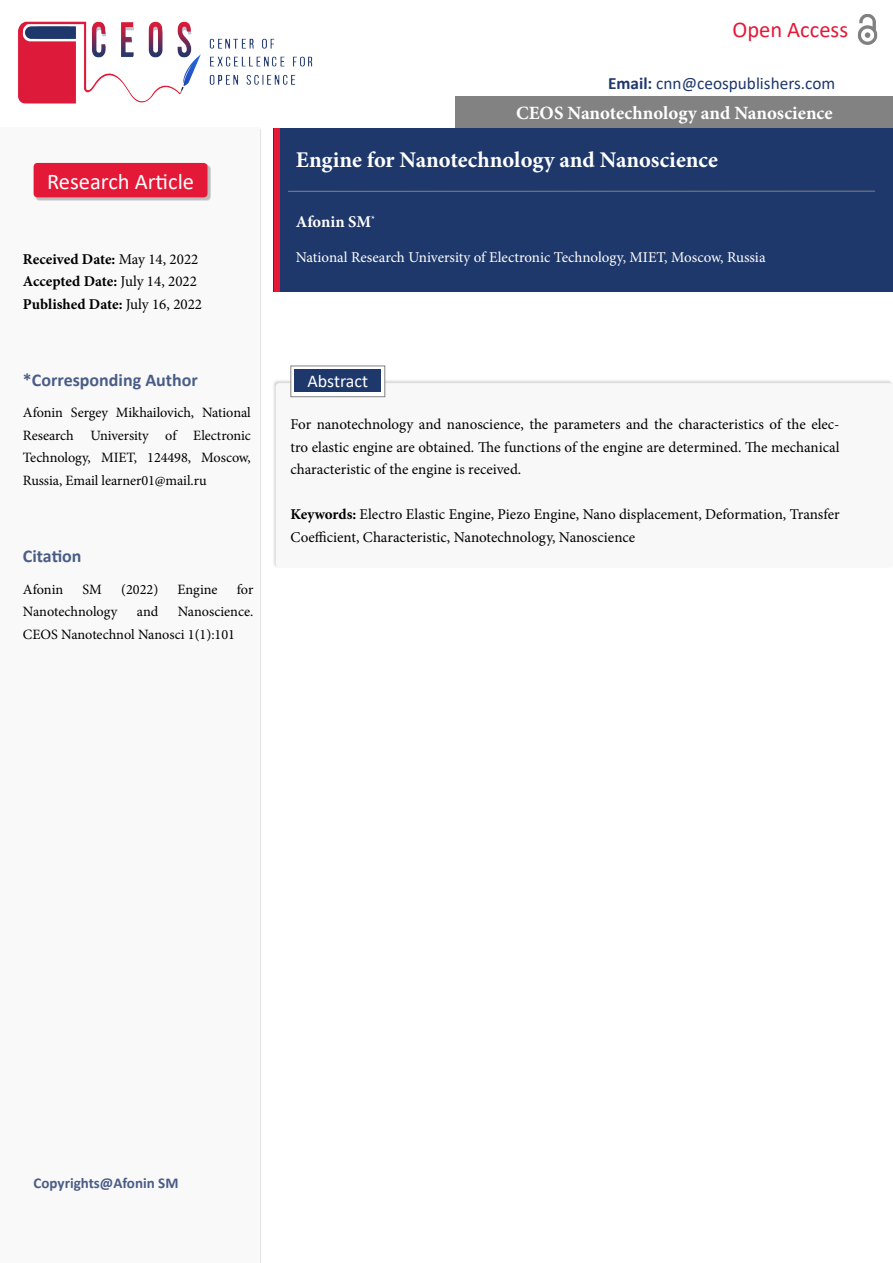
<style>
.page{position:relative;width:893px;height:1263px;background:#fff}
.page>*{position:absolute;margin:0;border:0;box-sizing:border-box;transform-origin:0 0}
.t1{font:700 22.5px "Minion Pro";color:#fff}
.t2{font:22.5px "Calibri";color:#fff}
.t3{font:22.5px "Calibri";color:#e51837}
.t4{font:700 18.75px "Minion Pro";color:#fff}
.t5{font:700 18px "Calibri";color:#4a5d87}
.t6{font:18px "Calibri";color:#fff}
.t7{font:17.25px "Calibri";color:#1e386b}
.t8{font:700 16.5px "Minion Pro";letter-spacing:-.01em;color:#fff}
.t9{font:15px/22.5px "Minion Pro";color:#000;text-align:justify}
.t10{font:700 15px/22.5px "Minion Pro";color:#000}
.t11{font:15px "Minion Pro";color:#fff}
.t12{font:700 15px "Calibri";color:#4a5d87}
.t13{font:14.25px/22.5px "Minion Pro";letter-spacing:-.005em;color:#000;text-align:justify}
.s1{font-weight:400}
.s2{font-weight:700}
</style>
<div class="page">
<img style="left:857px;top:15px;width:21px;height:30px">
<div style="left:0;top:128px;width:259px;height:1135px;background:#f9f9f9"></div>
<div style="left:35px;top:165px;width:175px;height:36px;background:#828282;opacity:.5"></div>
<div style="left:34px;top:163px;width:173px;height:34px;background:#e41937;border-radius:4px"></div>
<div style="left:456px;top:96px;width:437px;height:32px;background:#828282"></div>
<div style="left:274px;top:128px;width:619px;height:163px;background:#1e386b"></div>
<svg style="left:274px;top:128px;width:6px;height:163px"></svg>
<hr style="left:288px;top:191px;width:587px;height:1px;background:#828282">
<div style="left:276px;top:383px;width:617px;height:185px;background:#f8f8f8;border-radius:4px"></div>
<div style="left:291px;top:366px;width:94px;height:31px;background:linear-gradient(to right,#fff,#fff);border:1px solid #828282"></div>
<div style="left:294px;top:370px;width:87px;height:22px;background:#1e386b"></div>
<img style="left:18px;top:21px;width:295px;height:83px">
<h1 class="t2" style="left:47px;top:165px;width:149px">Research Article</h1>
<p class="t10" style="left:23px;top:247px;width:181px">Received Date: <span class="s1">May 14, 2022<br></span>Accepted Date: <span class="s1">July 14, 2022<br></span>Published Date: <span class="s1">July 16, 2022</span></p>
<p class="t5" style="left:23px;top:367px;width:176px">*Corresponding Author</p>
<p class="t13" style="left:23px;top:402px;width:229px">Afonin Sergey Mikhailovich, National Research University of Electronic Technology, MIET, 124498, Moscow, Russia, Email learner01@mail.ru</p>
<p class="t5" style="left:23px;top:544px;width:60px">Citation</p>
<p class="t13" style="left:23px;top:578px;width:42px">Afonin</p>
<p class="t13" style="left:83px;top:578px;width:21px">SM</p>
<p class="t13" style="left:121px;top:578px;width:39px">(2022)</p>
<p class="t13" style="left:177px;top:578px;width:42px">Engine</p>
<p class="t13" style="left:237px;top:578px;width:18px">for</p>
<p class="t13" style="left:23px;top:601px;width:96px">Nanotechnology</p>
<p class="t13" style="left:137px;top:601px;width:23px">and</p>
<p class="t13" style="left:23px;top:601px;width:232px;text-indent:155px">Nanoscience.<br>CEOS Nanotechnol Nanosci 1(1):101</p>
<h1 class="t3" style="left:732px;top:14px;width:117px">Open Access</h1>
<p class="t7" style="left:608px;top:71px;width:229px"><span class="s2">Email:</span> cnn@ceospublishers.com</p>
<p class="t4" style="left:516px;top:100px;width:318px">CEOS Nanotechnology and Nanoscience</p>
<h1 class="t1" style="left:296px;top:144px;width:423px">Engine for Nanotechnology and Nanoscience</h1>
<p class="t8" style="left:296px;top:210px;width:81px">Afonin SM<sup>*</sup></p>
<p class="t11" style="left:296px;top:247px;width:471px">National Research University of Electronic Technology, MIET, Moscow, Russia</p>
<p class="t6" style="left:307px;top:369px;width:62px">Abstract</p>
<p class="t9" style="left:291px;top:413px;width:551px">For nanotechnology and nanoscience, the parameters and the characteristics of the elec&shy;tro elastic engine are obtained. The functions of the engine are determined. The mechanical characteristic of the engine is received.</p>
<p class="t9" style="left:291px;top:503px;width:551px"><span class="s2">Keywords:</span> Electro Elastic Engine, Piezo Engine, Nano displacement, Deformation, Transfer<br>Coefficient, Characteristic, Nanotechnology, Nanoscience</p>
<p class="t12" style="left:34px;top:1172px;width:146px">Copyrights@Afonin SM</p>
</div>
